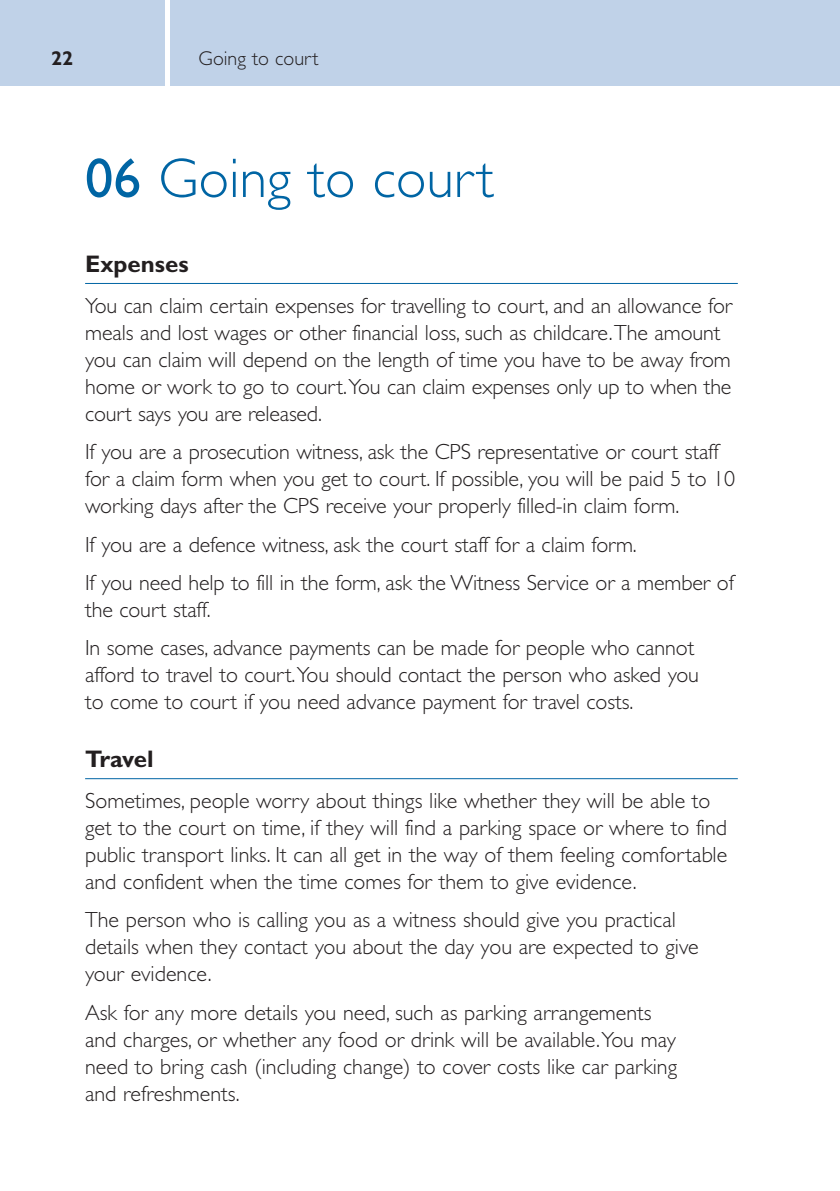
<style>
.page{position:relative;width:840px;height:1191px;background:#fff}
.page>*{position:absolute;margin:0;border:0;box-sizing:border-box;transform-origin:0 0}
.t1{font:300 56px "Gill Sans";color:#0065a4}
.t2{font:700 24px "Gill Sans";color:#231f20}
.t3{font:300 22px/27px "Gill Sans";letter-spacing:-.005em;color:#231f20}
.t4{font:300 20px "Gill Sans";color:#231f20}
.t5{font:700 20px "Gill Sans";color:#231f20}
.s1{font-weight:400}
</style>
<div class="page">
<div style="left:0;top:0;width:164px;height:85px;background:#c0d2e8"></div>
<div style="left:170px;top:0;width:669px;height:85px;background:#c0d2e8"></div>
<hr style="left:85px;top:283px;width:652px;height:1px;background:#0065a4">
<hr style="left:85px;top:778px;width:652px;height:1px;background:#0065a4">
<p class="t5" style="left:51px;top:50px;width:24px">22</p>
<p class="t4" style="left:198px;top:50px;width:121px">Going to court</p>
<h1 class="t1" style="left:85px;top:157px;width:410px"><span class="s1">06</span> Going to court</h1>
<p class="t2" style="left:85px;top:254px;width:105px">Expenses</p>
<p class="t3" style="left:85px;top:294px;width:648px">You can claim certain expenses for travelling to court, and an allowance for meals and lost wages or other financial loss, such as childcare.The amount you can claim will depend on the length of time you have to be away from home or work to go to court.You can claim expenses only up to when the court says you are released.</p>
<p class="t3" style="left:85px;top:440px;width:651px">If you are a prosecution witness, ask the CPS representative or court staff for a claim form when you get to court. If possible, you will be paid 5 to 10 working days after the CPS receive your properly filled-in claim form.</p>
<p class="t3" style="left:85px;top:527px;width:650px;line-height:38.4px">If you are a defence witness, ask the court staff for a claim form.<br>If you need help to fill in the form, ask the Witness Service or a member of</p>
<p class="t3" style="left:85px;top:592px;width:610px;line-height:38.4px">the court staff.<br>In some cases, advance payments can be made for people who cannot</p>
<p class="t3" style="left:85px;top:663px;width:615px">afford to travel to court.You should contact the person who asked you to come to court if you need advance payment for travel costs.</p>
<p class="t2" style="left:85px;top:749px;width:70px">Travel</p>
<p class="t3" style="left:85px;top:789px;width:643px">Sometimes, people worry about things like whether they will be able to get to the court on time, if they will find a parking space or where to find public transport links. It can all get in the way of them feeling comfortable and confident when the time comes for them to give evidence.</p>
<p class="t3" style="left:85px;top:908px;width:614px">The person who is calling you as a witness should give you practical details when they contact you about the day you are expected to give your evidence.</p>
<p class="t3" style="left:85px;top:1000px;width:593px">Ask for any more details you need, such as parking arrangements and charges, or whether any food or drink will be available.You may need to bring cash (including change) to cover costs like car parking and refreshments.</p>
</div>
